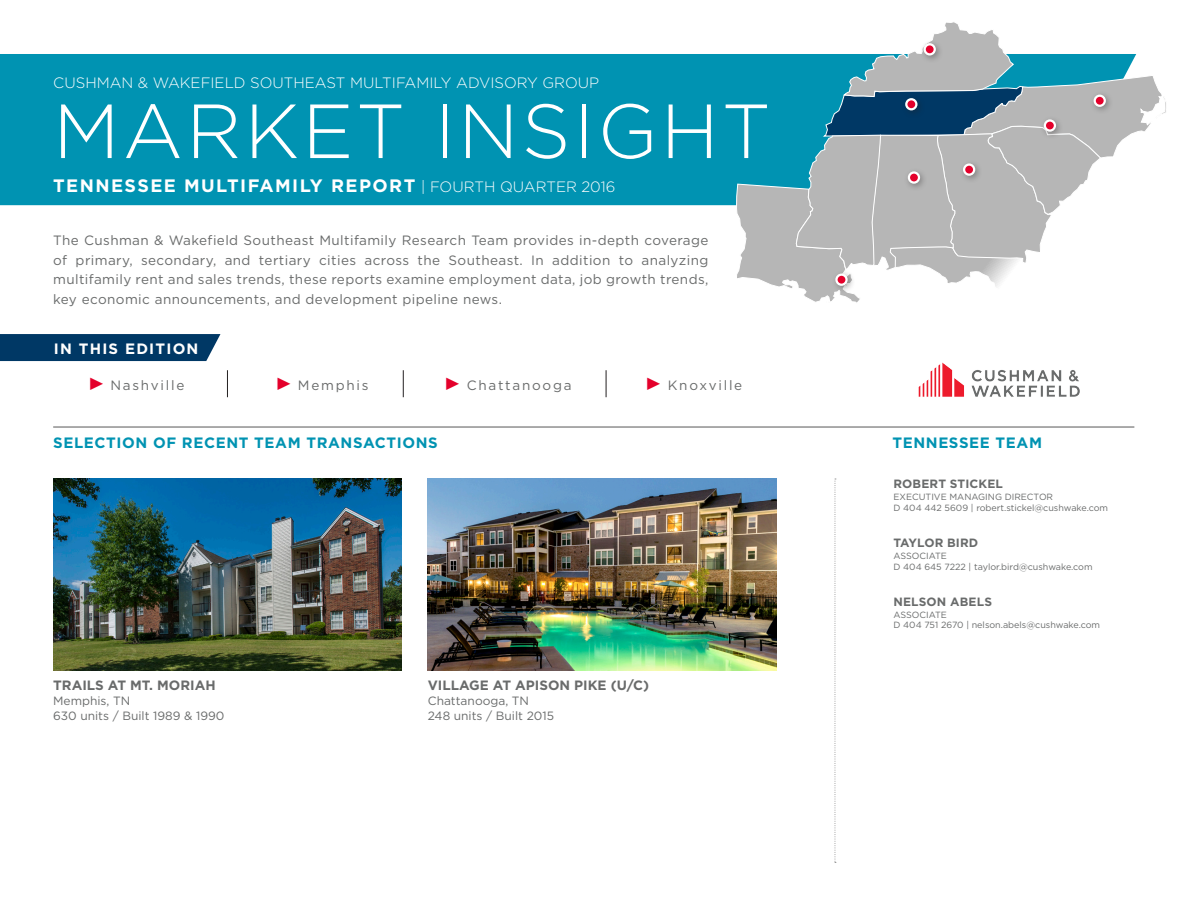
<style>
.page{position:relative;width:1188px;height:918px;background:#fff}
.page>*{position:absolute;margin:0;border:0;box-sizing:border-box;transform-origin:0 0}
.t1{font:300 76.5px "Gotham";letter-spacing:.04em;color:#fff}
.t2{font:700 18px "Gotham";letter-spacing:.08em;color:#fff}
.cwDIVIDER_small{font:300 15px "Gotham";color:#fff}
.t3{font:700 15px "Gotham";letter-spacing:.04em;color:#0093b2}
.t4{font:700 15px "Gotham";letter-spacing:.08em;color:#fff}
.t5{font:13.5px/19.5px "Gotham";letter-spacing:.03em;color:#696b6b;text-align:justify}
.t6{font:700 13.5px "Gotham";color:#696b6b}
.t7{font:13.5px "Gotham";letter-spacing:.13em;color:#696b6b}
.t8{font:12px "Gotham";color:#696b6b}
.Name_Small{font:700 12px "Gotham";letter-spacing:.01em;color:#696b6b}
.small_title{font:9px "Gotham";color:#696b6b}
.s1{font-weight:300;font-size:15px}
.s2{font-family:"Gill Sansfor CW";font-size:18px;color:#e4002b}
</style>
<div class="page">
<hr style="left:53px;top:426px;width:1081px;height:2px;background:#969696">
<div style="left:0;top:54px;width:735px;height:151px;background:#0093b2"></div>
<svg style="left:735px;top:22px;width:431px;height:281px"></svg>
<div style="left:1090px;top:91px;width:24px;height:24px;background:#231f20;opacity:.36"></div>
<div style="left:1095px;top:96px;width:10px;height:10px;background:#e4002b;border-radius:50%"></div>
<div style="left:1094px;top:95px;width:12px;height:12px;border:2px solid #fff;border-radius:50%"></div>
<div style="left:1040px;top:116px;width:24px;height:24px;background:#231f20;opacity:.36"></div>
<div style="left:1045px;top:121px;width:10px;height:10px;background:#e4002b;border-radius:50%"></div>
<div style="left:1044px;top:119px;width:12px;height:13px;border:2px solid #fff;border-radius:50%"></div>
<div style="left:959px;top:160px;width:24px;height:24px;background:#231f20;opacity:.36"></div>
<svg style="left:964px;top:165px;width:10px;height:10px"></svg>
<div style="left:963px;top:163px;width:12px;height:13px;border:2px solid #fff;border-radius:50%"></div>
<div style="left:902px;top:95px;width:23px;height:23px;background:#231f20;opacity:.36"></div>
<div style="left:906px;top:99px;width:10px;height:10px;background:#e4002b;border-radius:50%"></div>
<div style="left:905px;top:98px;width:12px;height:12px;border:2px solid #fff;border-radius:50%"></div>
<div style="left:920px;top:40px;width:24px;height:23px;background:#231f20;opacity:.36"></div>
<div style="left:925px;top:44px;width:10px;height:10px;background:#e4002b;border-radius:50%"></div>
<div style="left:924px;top:43px;width:12px;height:13px;border:2px solid #fff;border-radius:50%"></div>
<div style="left:832px;top:270px;width:24px;height:24px;background:#231f20;opacity:.36"></div>
<svg style="left:836px;top:275px;width:11px;height:10px"></svg>
<div style="left:835px;top:274px;width:13px;height:12px;border:2px solid #fff;border-radius:50%"></div>
<div style="left:904px;top:168px;width:24px;height:24px;background:#231f20;opacity:.36"></div>
<div style="left:909px;top:173px;width:10px;height:10px;background:#e4002b;border-radius:50%"></div>
<div style="left:908px;top:171px;width:12px;height:13px;border:2px solid #fff;border-radius:50%"></div>
<img style="left:918px;top:362px;width:162px;height:35px">
<div style="left:0;top:334px;width:220px;height:27px;background:#003865"></div>
<svg style="left:227px;top:370px;width:1px;height:27px"></svg>
<svg style="left:403px;top:370px;width:1px;height:27px"></svg>
<svg style="left:606px;top:370px;width:1px;height:27px"></svg>
<svg style="left:834px;top:478px;width:2px;height:385px"></svg>
<img style="left:53px;top:478px;width:349px;height:193px">
<img style="left:428px;top:478px;width:348px;height:193px">
<p class="cwDIVIDER_small" style="left:53px;top:73px;width:548px">CUSHMAN &amp; WAKEFIELD SOUTHEAST MULTIFAMILY ADVISORY GROUP</p>
<p class="t1" style="left:53px;top:83px;width:719px">MARKET INSIGHT</p>
<p class="t2" style="left:53px;top:173px;width:564px">TENNESSEE MULTIFAMILY REPORT <span class="s1">| FOURTH QUARTER 2016</span></p>
<p class="t5" style="left:53px;top:230px;width:657px">The Cushman &amp; Wakefield Southeast Multifamily Research Team provides in-depth coverage of primary, secondary, and tertiary cities across the Southeast. In addition to analyzing multifamily rent and sales trends, these reports examine employment data, job growth trends, key economic announcements, and development pipeline news.</p>
<p class="t4" style="left:54px;top:338px;width:146px">IN THIS EDITION</p>
<p class="t7" style="left:88px;top:376px;width:98px"><span class="s2">►</span> Nashville</p>
<p class="t7" style="left:275px;top:376px;width:95px"><span class="s2">►</span> Memphis</p>
<p class="t7" style="left:444px;top:376px;width:129px"><span class="s2">►</span> Chattanooga</p>
<p class="t7" style="left:645px;top:376px;width:99px"><span class="s2">►</span> Knoxville</p>
<p class="t3" style="left:53px;top:433px;width:386px">SELECTION OF RECENT TEAM TRANSACTIONS</p>
<p class="t6" style="left:53px;top:676px;width:164px">TRAILS AT MT. MORIAH</p>
<p class="t8" style="left:53px;top:693px;width:79px">Memphis, TN</p>
<p class="t8" style="left:53px;top:708px;width:173px">630 units / Built 1989 &amp; 1990</p>
<p class="t6" style="left:428px;top:676px;width:223px">VILLAGE AT APISON PIKE (U/C)</p>
<p class="t8" style="left:428px;top:693px;width:103px">Chattanooga, TN</p>
<p class="t8" style="left:428px;top:708px;width:128px">248 units / Built 2015</p>
<p class="t3" style="left:892px;top:433px;width:151px">TENNESSEE TEAM</p>
<p class="Name_Small" style="left:893px;top:476px;width:111px">ROBERT STICKEL</p>
<p class="small_title" style="left:893px;top:491px;width:161px">EXECUTIVE MANAGING DIRECTOR</p>
<p class="small_title" style="left:893px;top:502px;width:216px">D 404 442 5609 | robert.stickel@cushwake.com</p>
<p class="Name_Small" style="left:893px;top:535px;width:86px">TAYLOR BIRD</p>
<p class="small_title" style="left:893px;top:550px;width:55px">ASSOCIATE</p>
<p class="small_title" style="left:893px;top:561px;width:201px">D 404 645 7222 | taylor.bird@cushwake.com</p>
<p class="Name_Small" style="left:893px;top:594px;width:100px">NELSON ABELS</p>
<p class="small_title" style="left:893px;top:609px;width:55px">ASSOCIATE</p>
<p class="small_title" style="left:893px;top:619px;width:208px">D 404 751 2670 | nelson.abels@cushwake.com</p>
</div>
